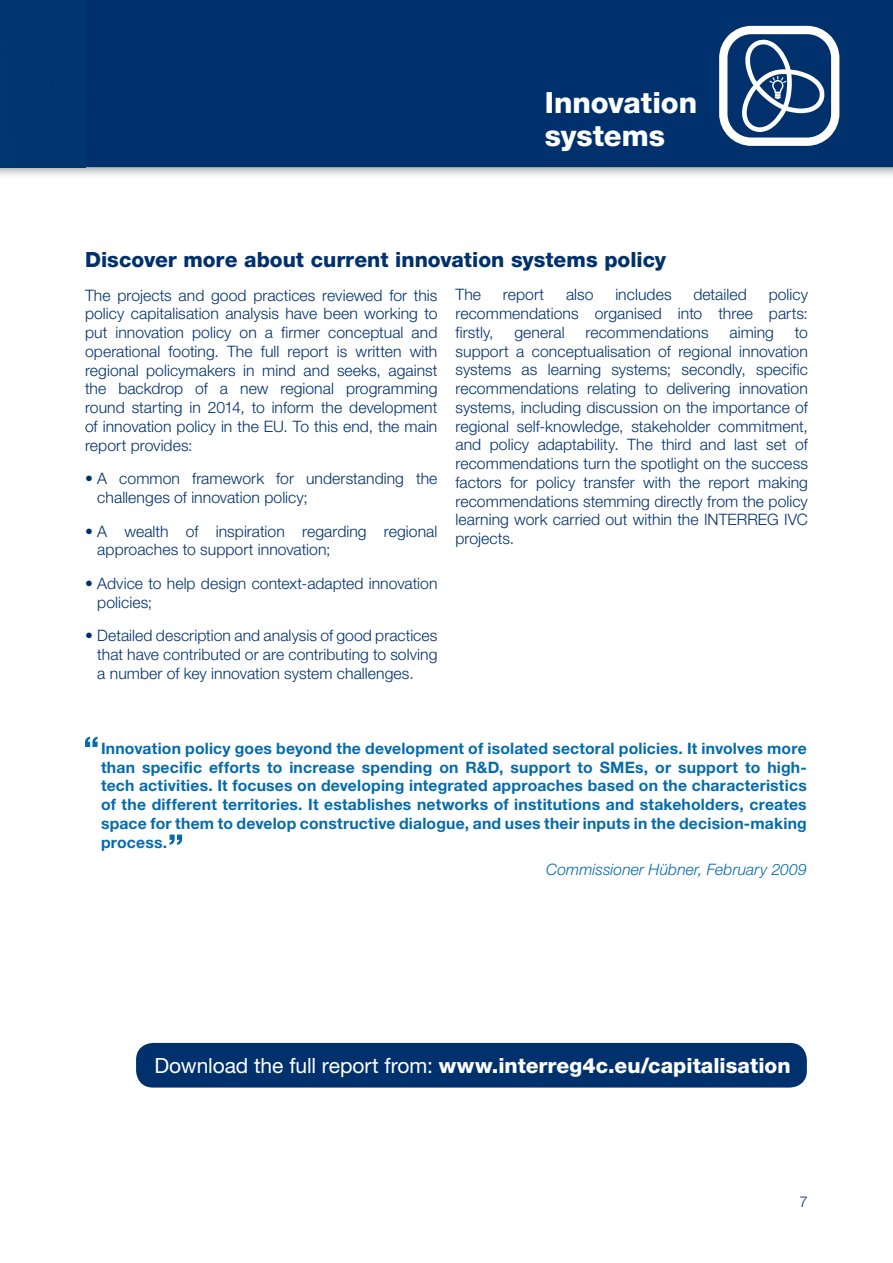
<style>
.page{position:relative;width:893px;height:1263px;background:#fff}
.page>*{position:absolute;margin:0;border:0;box-sizing:border-box;transform-origin:0 0}
.t1{font:800 29.25px/32.2px "Helvetica Neue";color:#fff}
.t2{font:800 21px "Helvetica Neue";color:#fff}
.t3{font:800 21px "Helvetica Neue";color:#00316d}
.t4{font:300 15.75px/18.8px "Helvetica Neue";letter-spacing:.005em;color:#00316d;text-align:justify}
.t5{font:700 15.75px/18.8px "Helvetica Neue";letter-spacing:.015em;color:#046bac;text-align:justify}
.t6{font:italic 300 15.75px "Helvetica Neue";letter-spacing:.005em;color:#046bac}
.t7{font:300 15px "Helvetica Neue";color:#00316d}
.s1{font-weight:400}
</style>
<div class="page">
<div style="left:0;top:0;width:893px;height:176px;background:#00316d"></div>
<div style="left:0;top:0;width:85px;height:167px;background:#003570"></div>
<svg style="left:719px;top:26px;width:120px;height:122px"></svg>
<div style="left:136px;top:1043px;width:671px;height:44px;background:#00316d;border-radius:17px"></div>
<svg style="left:85px;top:737px;width:13px;height:10px"></svg>
<svg style="left:170px;top:834px;width:12px;height:11px"></svg>
<h1 class="t1" style="left:545px;top:87px;width:154px">Innovation systems</h1>
<h2 class="t3" style="left:85px;top:247px;width:583px">Discover more about current innovation systems policy</h2>
<p class="t4" style="left:85px;top:285px;width:354px">The projects and good practices reviewed for this policy capitalisation analysis have been working to put innovation policy on a firmer conceptual and operational footing. The full report is written with regional policymakers in mind and seeks, against the backdrop of a new regional programming round starting in 2014, to inform the development of innovation policy in the EU. To this end, the main report provides:</p>
<p class="t4" style="left:97px;top:469px;width:342px;text-indent:-12px">• A common framework for understanding the challenges of innovation policy;</p>
<p class="t4" style="left:97px;top:521px;width:342px;text-indent:-12px">• A wealth of inspiration regarding regional approaches to support innovation;</p>
<p class="t4" style="left:97px;top:574px;width:342px;text-indent:-12px">• Advice to help design context-adapted innovation policies;</p>
<p class="t4" style="left:97px;top:626px;width:342px;text-indent:-12px">• Detailed description and analysis of good practices that have contributed or are contributing to solving a number of key innovation system challenges.</p>
<p class="t4" style="left:455px;top:285px;width:27px">The</p>
<p class="t4" style="left:503px;top:285px;width:43px">report</p>
<p class="t4" style="left:566px;top:285px;width:29px">also</p>
<p class="t4" style="left:615px;top:285px;width:58px">includes</p>
<p class="t4" style="left:693px;top:285px;width:55px">detailed</p>
<p class="t4" style="left:455px;top:285px;width:354px;text-indent:313px">policy recommendations organised into three parts: firstly,</p>
<p class="t4" style="left:514px;top:323px;width:52px">general</p>
<p class="t4" style="left:585px;top:323px;width:125px">recommendations</p>
<p class="t4" style="left:729px;top:323px;width:46px">aiming</p>
<p class="t4" style="left:455px;top:323px;width:354px;text-indent:339px">to support a conceptualisation of regional innovation systems as learning systems; secondly, specific recommendations relating to delivering innovation systems, including discussion on the importance of regional self-knowledge, stakeholder commitment, and policy adaptability. The third and last set of recommendations turn the spotlight on the success factors for policy transfer with the report making recommendations stemming directly from the policy learning work carried out within the INTERREG IVC projects.</p>
<p class="t5" style="left:101px;top:738px;width:707px">Innovation policy goes beyond the development of isolated sectoral policies. It involves more than specific efforts to increase spending on R&amp;D, support to SMEs, or support to high&shy;tech activities. It focuses on developing integrated approaches based on the characteristics of the different territories. It establishes networks of institutions and stakeholders, creates space for them to develop constructive dialogue, and uses their inputs in the decision-making process.</p>
<p class="t6" style="left:546px;top:860px;width:262px">Commissioner Hübner, February 2009</p>
<h2 class="t2" style="left:154px;top:1053px;width:638px"><span class="s1">Download the full report from:</span> www.interreg4c.eu/capitalisation</h2>
<p class="t7" style="left:800px;top:1193px;width:10px">7</p>
</div>
